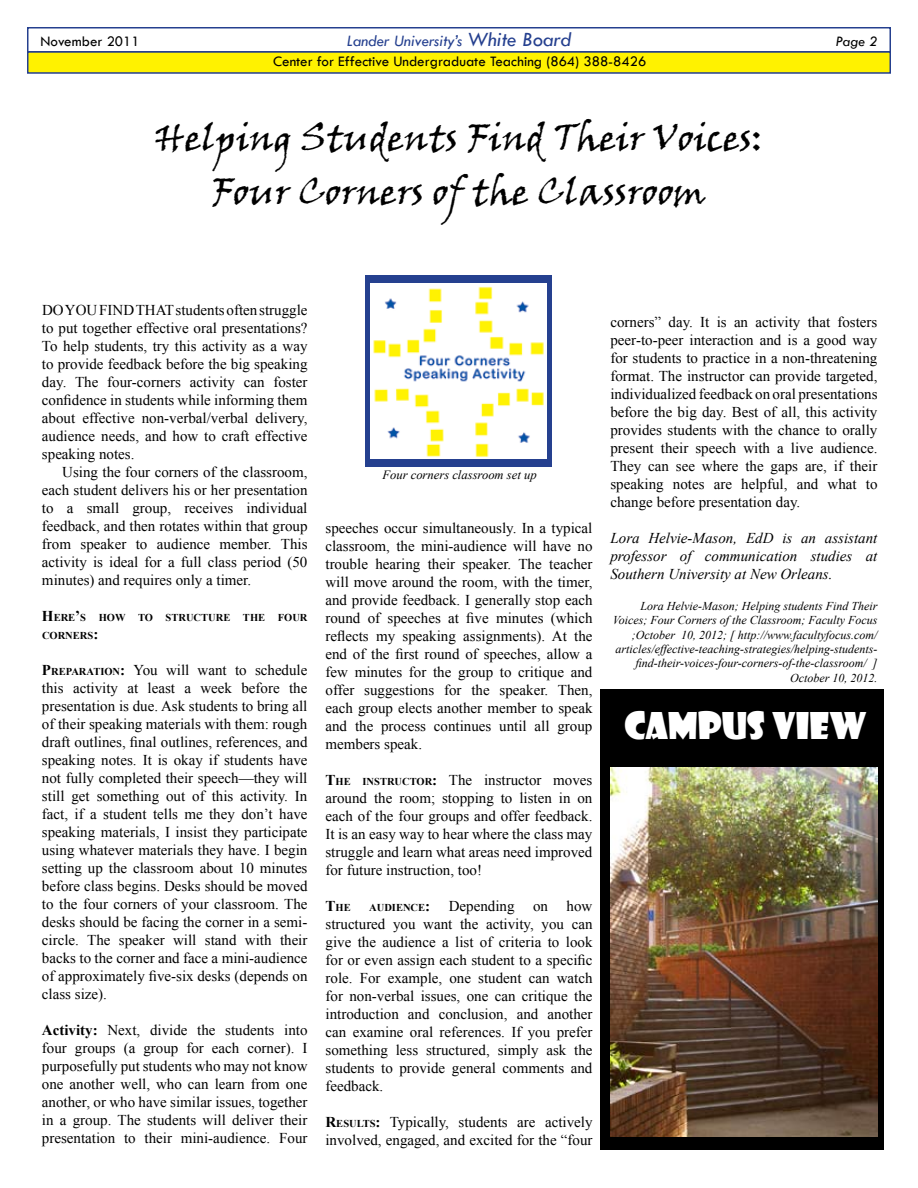
<style>
.page{position:relative;width:918px;height:1188px;background:#fff}
.page>*{position:absolute;margin:0;border:0;box-sizing:border-box;transform-origin:0 0}
.t1{font:37.5px/54px "Viner Hand ITC";color:#000;text-align:center}
.t2{font:36px "Showcard Gothic";color:#fff}
.t3{font:italic 16.5px "Tw Cen";color:#25408f}
.t4{font:15px/18px "Times New Roman";color:#000;text-align:justify}
.t5{font:italic 15px/18px "Times New Roman";color:#000;text-align:justify}
.t6{font:15px "Tw Cen";color:#000}
.t7{font:italic 15px "Tw Cen";color:#000}
.t8{font:italic 12.6px "Times New Roman";color:#000}
.t9{font:italic 12px/14.4px "Times New Roman";color:#000;text-align:right}
.t10{font:700 10.5px/18px "Times New Roman";color:#000}
.s1{font-size:21px}
.s2{font-size:15px}
.s3{font-weight:700}
.s4{font-weight:700;font-size:10.5px}
</style>
<div class="page">
<div style="left:600px;top:689px;width:284px;height:461px;background:#000"></div>
<div style="left:27px;top:27px;width:864px;height:25px;background:#fff;border:2px solid #25408f"></div>
<div style="left:27px;top:51px;width:864px;height:23px;background:#fff200;border:2px solid #25408f"></div>
<div style="left:366px;top:275px;width:186px;height:192px;background:#25408f"></div>
<img style="left:371px;top:284px;width:175px;height:175px">
<img style="left:610px;top:767px;width:268px;height:370px">
<p class="t3" style="left:347px;top:31px;width:226px">Lander University’s <span class="s1">White Board</span></p>
<p class="t6" style="left:273px;top:52px;width:375px">Center for Effective Undergraduate Teaching (864) 388-8426</p>
<p class="t6" style="left:40px;top:33px;width:101px">November 2011</p>
<p class="t7" style="left:836px;top:33px;width:43px">Page 2</p>
<h1 class="t1" style="left:155px;top:109px;width:610px">Helping Students Find Their Voices:<br>Four Corners of the Classroom</h1>
<p class="t4" style="left:42px;top:301px;width:267px;text-indent:134px">students often struggle to put together effective oral presentations?<br>To help students, try this activity as a way to provide feedback before the big speaking day. The four-corners activity can foster confidence in students while informing them about effective non-verbal/verbal delivery, audience needs, and how to craft effective speaking notes.</p>
<p class="t4" style="left:42px;top:463px;width:267px;text-indent:20px">Using the four corners of the classroom, each student delivers his or her presentation to a small group, receives individual feedback, and then rotates within that group from speaker to audience member. This activity is ideal for a full class period (50 minutes) and requires only a timer.</p>
<p class="t10" style="left:42px;top:608px;width:267px"><span class="s2">H</span>ERE<span class="s2">’</span>S HOW TO STRUCTURE THE FOUR<br>CORNERS<span class="s2">:</span></p>
<p class="t4" style="left:42px;top:661px;width:267px"><span class="s3">P</span><span class="s4">REPARATION</span><span class="s3">:</span> You will want to schedule this activity at least a week before the presentation is due. Ask students to bring all of their speaking materials with them: rough draft outlines, final outlines, references, and speaking notes. It is okay if students have not fully completed their speech—they will still get something out of this activity. In fact, if a student tells me they don’t have speaking materials, I insist they participate using whatever materials they have. I begin setting up the classroom about 10 minutes before class begins. Desks should be moved to the four corners of your classroom. The desks should be facing the corner in a semi&shy;circle. The speaker will stand with their backs to the corner and face a mini-audience of approximately five-six desks (depends on class size).</p>
<p class="t4" style="left:42px;top:1021px;width:267px"><span class="s3">Activity:</span> Next, divide the students into four groups (a group for each corner). I purposefully put students who may not know one another well, who can learn from one another, or who have similar issues, together in a group. The students will deliver their presentation to their mini-audience. Four</p>
<p class="t4" style="left:42px;top:301px;width:67px">Do you find</p>
<p class="t4" style="left:136px;top:301px;width:11px">that</p>
<p class="t8" style="left:382px;top:467px;width:156px">Four corners classroom set up</p>
<p class="t4" style="left:326px;top:519px;width:269px">speeches occur simultaneously. In a typical classroom, the mini-audience will have no trouble hearing their speaker. The teacher will move around the room, with the timer, and provide feedback. I generally stop each round of speeches at five minutes (which reflects my speaking assignments). At the end of the first round of speeches, allow a few minutes for the group to critique and offer suggestions for the speaker. Then, each group elects another member to speak and the process continues until all group members speak.</p>
<p class="t4" style="left:325px;top:771px;width:268px"><span class="s3">T</span><span class="s4">HE INSTRUCTOR</span><span class="s3">:</span> The instructor moves around the room; stopping to listen in on each of the four groups and offer feedback.<br>It is an easy way to hear where the class may struggle and learn what areas need improved for future instruction, too!</p>
<p class="t10" style="left:325px;top:898px;width:27px"><span class="s2">T</span>HE</p>
<p class="t4" style="left:326px;top:897px;width:269px;text-indent:44px"><span class="s4">AUDIENCE</span><span class="s3">:</span> Depending on how structured you want the activity, you can give the audience a list of criteria to look for or even assign each student to a specific role. For example, one student can watch for non-verbal issues, one can critique the introduction and conclusion, and another can examine oral references. If you prefer something less structured, simply ask the students to provide general comments and feedback.</p>
<p class="t4" style="left:325px;top:1113px;width:269px"><span class="s3">R</span><span class="s4">ESULTS</span><span class="s3">:</span> Typically, students are actively involved, engaged, and excited for the “four</p>
<p class="t4" style="left:610px;top:313px;width:269px">corners” day. It is an activity that fosters peer-to-peer interaction and is a good way for students to practice in a non-threatening format. The instructor can provide targeted, individualized feedback on oral presentations before the big day. Best of all, this activity provides students with the chance to orally present their speech with a live audience.<br>They can see where the gaps are, if their speaking notes are helpful, and what to change before presentation day.</p>
<p class="t5" style="left:610px;top:529px;width:269px">Lora Helvie-Mason, EdD is an assistant professor of communication studies at Southern University at New Orleans.</p>
<p class="t9" style="left:613px;top:598px;width:266px">Lora Helvie-Mason; Helping students Find Their Voices; Four Corners of the Classroom; Faculty Focus ;October 10, 2012; [ http://www.facultyfocus.com/ articles/effective-teaching-strategies/helping-students&shy;find-their-voices-four-corners-of-the-classroom/ ] October 10, 2012.</p>
<h2 class="t2" style="left:624px;top:702px;width:244px">CAMPUS VIEW</h2>
</div>
